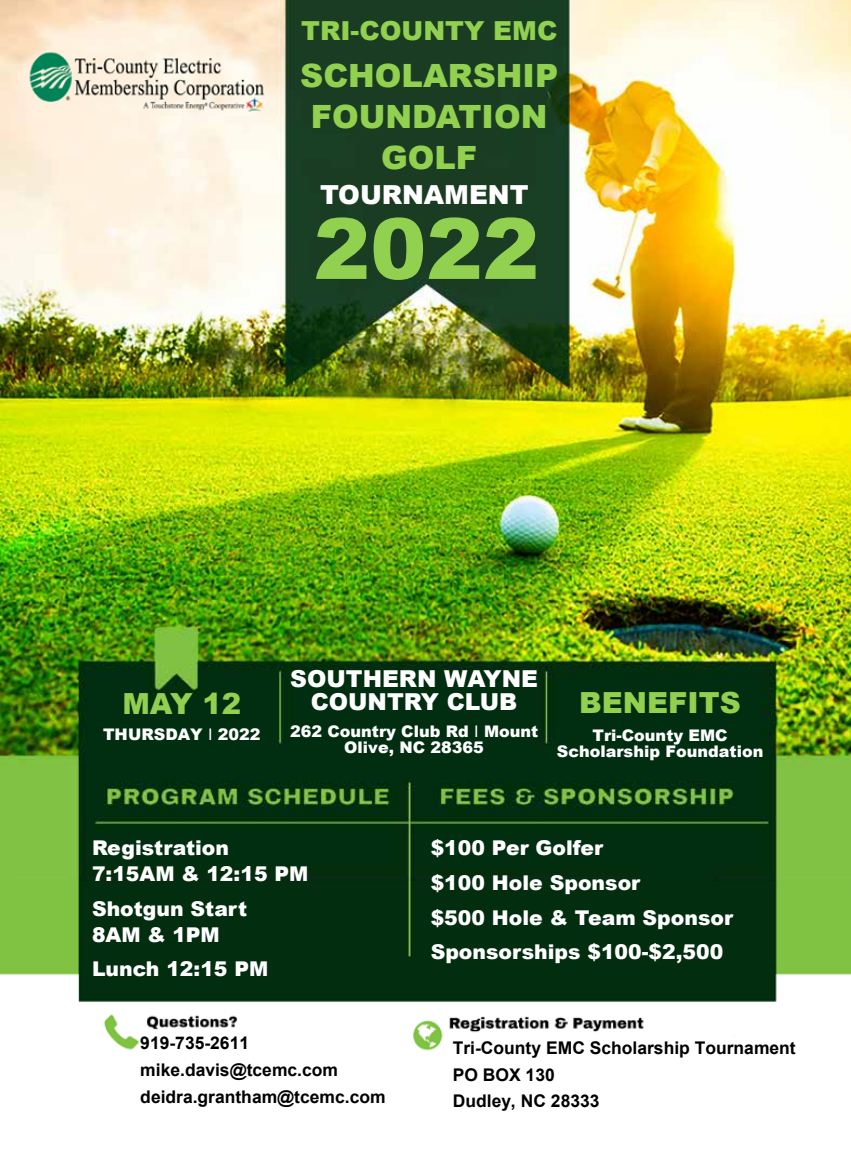
<style>
.page{position:relative;width:851px;height:1175px;background:#fff}
.page>*{position:absolute;margin:0;border:0;box-sizing:border-box;transform-origin:0 0}
.t1{font:900 84.45px "Arial";color:#92d050}
.t2{font:900 32.1px/40.8px "Arial";color:#92d050;text-align:center}
.t3{font:900 29.1px "Arial";color:#92d050}
.t4{font:900 26.25px "Arial";color:#92d050}
.t5{font:900 26.25px "Arial";color:#fff}
.t6{font:900 23.25px/23.5px "Arial";color:#fff;text-align:center}
.t7{font:900 20.4px/34.7px "Arial";color:#fff}
.t8{font:700 17.4px/26.5px "Arial";color:#000}
.t9{font:900 16.05px/16.2px "Arial";color:#fff;text-align:center}
.s1{font-weight:400}
</style>
<div class="page">
<img style="left:0;top:0;width:850px;height:1051px">
<img style="left:26px;top:47px;width:241px;height:67px">
<p class="t4" style="left:301px;top:12px;width:258px">TRI-COUNTY EMC</p>
<h2 class="t2" style="left:300px;top:54px;width:259px">SCHOLARSHIP<br>FOUNDATION<br>GOLF</h2>
<p class="t5" style="left:320px;top:175px;width:210px">TOURNAMENT</p>
<h1 class="t1" style="left:314px;top:187px;width:227px">2022</h1>
<h3 class="t3" style="left:122px;top:682px;width:120px">MAY 12</h3>
<p class="t9" style="left:103px;top:725px;width:159px">THURSDAY <span class="s1">I</span> 2022</p>
<p class="t6" style="left:290px;top:666px;width:249px">SOUTHERN WAYNE<br>COUNTRY CLUB</p>
<p class="t9" style="left:290px;top:722px;width:250px">262 Country Club Rd <span class="s1">I</span> Mount<br>Olive, NC 28365</p>
<h3 class="t3" style="left:579px;top:682px;width:163px">BENEFITS</h3>
<p class="t9" style="left:557px;top:726px;width:208px">Tri-County EMC<br>Scholarship Foundation</p>
<p class="t7" style="left:92px;top:834px;width:218px;line-height:26px">Registration<br>7:15AM &amp; 12:15 PM</p>
<p class="t7" style="left:92px;top:895px;width:157px;line-height:26px">Shotgun Start<br>8AM &amp; 1PM</p>
<p class="t7" style="left:92px;top:951px;width:178px">Lunch 12:15 PM</p>
<p class="t7" style="left:430px;top:830px;width:304px">$100 Per Golfer<br>$100 Hole Sponsor<br>$500 Hole &amp; Team Sponsor<br>Sponsorships $100-$2,500</p>
<p class="t8" style="left:140px;top:1030px;width:247px">919-735-2611 mike.davis@tcemc.com deidra.grantham@tcemc.com</p>
<p class="t8" style="left:453px;top:1035px;width:344px">Tri-County EMC Scholarship Tournament<br>PO BOX 130<br>Dudley, NC 28333</p>
</div>
